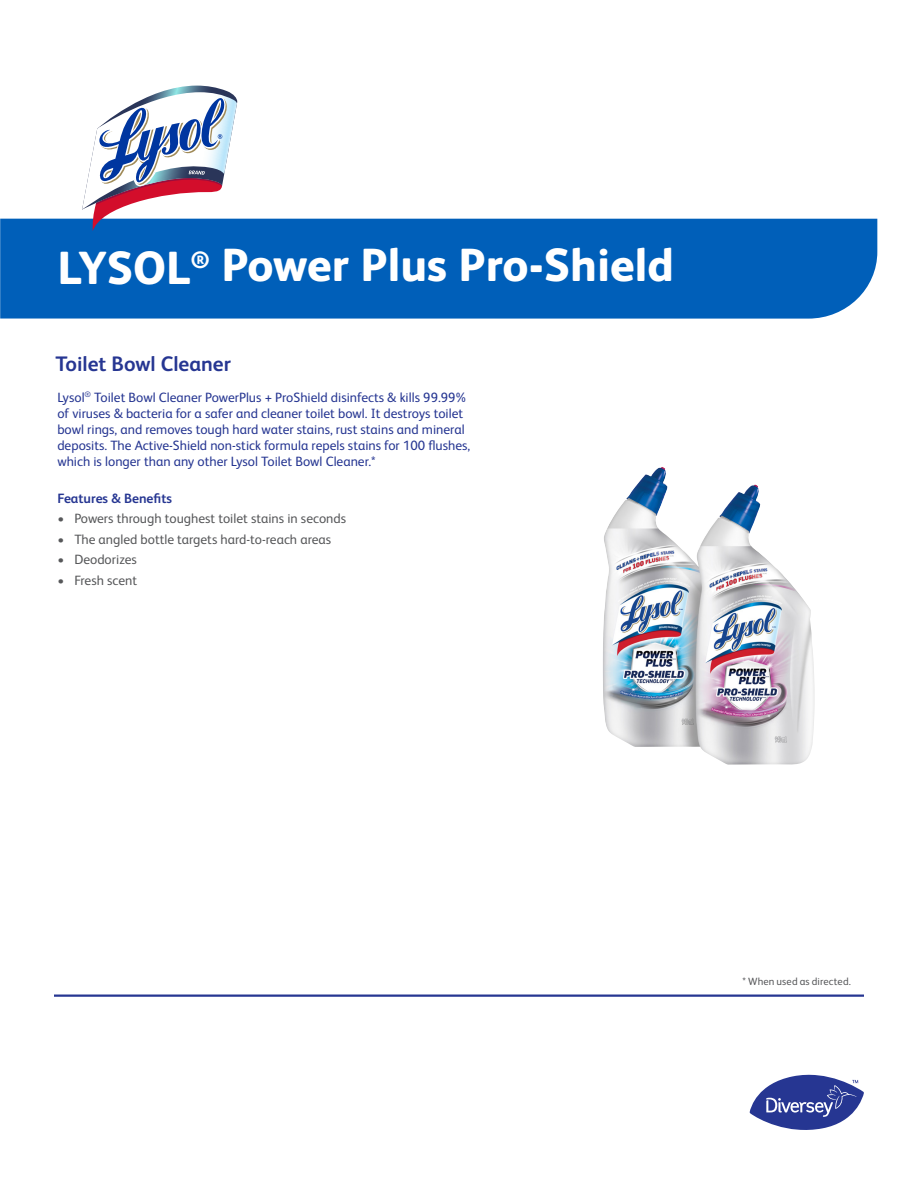
<style>
.page{position:relative;width:918px;height:1188px;background:#fff}
.page>*{position:absolute;margin:0;border:0;box-sizing:border-box;transform-origin:0 0}
.Fancy_Name_page_1{font:800 46.5px "FS Albert Pro";color:#fff}
.Product_Descriptor_p{font:700 21px "FS Albert Pro";color:#263692}
.Intro_sentence_page{font:13.5px/16.2px "FS Albert Pro";color:#263692}
.t1{font:13.5px "FS Albert Pro";color:#57585a}
.Section_headings{font:700 13.5px "FS Albert Pro";color:#263692}
._2_Table_Subhead_Blu{font:10.5px "FS Albert Pro";letter-spacing:.015em;color:#57585a}
</style>
<div class="page">
<hr style="left:54px;top:995px;width:810px;height:2px;background:#263692">
<img style="left:603px;top:467px;width:212px;height:298px">
<div style="left:0;top:219px;width:877px;height:100px;background:#005fb9"></div>
<svg style="left:749px;top:1074px;width:115px;height:56px"></svg>
<svg style="left:82px;top:86px;width:155px;height:145px"></svg>
<p class="Fancy_Name_page_1" style="left:57px;top:229px;width:618px">LYSOL<sup>®</sup> Power Plus Pro-Shield</p>
<p class="Product_Descriptor_p" style="left:56px;top:350px;width:177px">Toilet Bowl Cleaner</p>
<p class="Intro_sentence_page" style="left:57px;top:388px;width:414px">Lysol<sup>®</sup> Toilet Bowl Cleaner PowerPlus + ProShield disinfects &amp; kills 99.99% of viruses &amp; bacteria for a safer and cleaner toilet bowl. It destroys toilet bowl rings, and removes tough hard water stains, rust stains and mineral deposits. The Active-Shield non-stick formula repels stains for 100 flushes, which is longer than any other Lysol Toilet Bowl Cleaner.*</p>
<p class="Section_headings" style="left:57px;top:489px;width:116px">Features &amp; Benefits</p>
<p class="t1" style="left:57px;top:509px;width:290px">• Powers through toughest toilet stains in seconds</p>
<p class="t1" style="left:57px;top:530px;width:275px">• The angled bottle targets hard-to-reach areas</p>
<p class="t1" style="left:57px;top:550px;width:81px">• Deodorizes</p>
<p class="t1" style="left:57px;top:570px;width:81px">• Fresh scent</p>
<p class="_2_Table_Subhead_Blu" style="left:743px;top:974px;width:110px">* When used as directed.</p>
</div>
